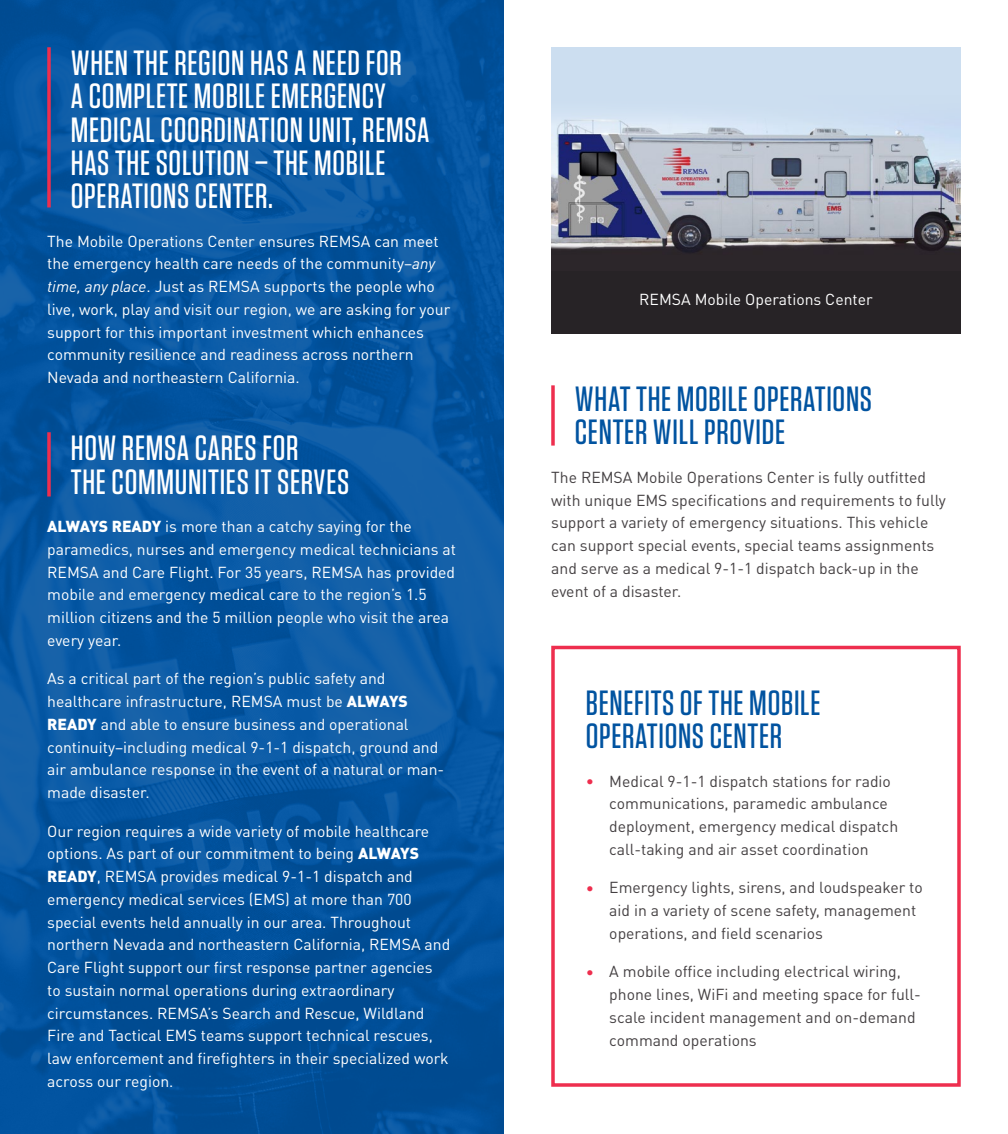
<style>
.page{position:relative;width:1008px;height:1134px;background:#fff}
.page>*{position:absolute;margin:0;border:0;box-sizing:border-box;transform-origin:0 0}
.t1{font:500 35px/33.2px "Tungsten";letter-spacing:.02em;color:#fff}
.t2{font:500 35px/33.2px "Tungsten";letter-spacing:.02em;color:#0153a0}
.t3{font:15.75px/22.8px "DINOT";color:#fff}
.t4{font:15.75px/22.8px "DINOT";color:#444042}
.t5{font:15.75px "DINOT";color:#ee2e4e}
.s1{font-style:italic}
.s2{font-weight:900}
</style>
<div class="page">
<img style="left:0;top:0;width:504px;height:1134px">
<svg style="left:47px;top:432px;width:4px;height:65px"></svg>
<svg style="left:551px;top:645px;width:410px;height:442px"></svg>
<svg style="left:551px;top:385px;width:4px;height:61px"></svg>
<div style="left:551px;top:47px;width:410px;height:249px;background:#ccdef0"></div>
<img style="left:551px;top:117px;width:410px;height:154px">
<div style="left:551px;top:271px;width:410px;height:63px;background:#272326"></div>
<svg style="left:47px;top:47px;width:4px;height:160px"></svg>
<p class="t1" style="left:71px;top:47px;width:360px">WHEN THE REGION HAS A NEED FOR<br>A COMPLETE MOBILE EMERGENCY<br>MEDICAL COORDINATION UNIT, REMSA<br>HAS THE SOLUTION – THE MOBILE<br>OPERATIONS CENTER.</p>
<p class="t3" style="left:47px;top:229px;width:405px">The Mobile Operations Center ensures REMSA can meet the emergency health care needs of the community–<span class="s1">any time, any place</span>. Just as REMSA supports the people who live, work, play and visit our region, we are asking for your support for this important investment which enhances community resilience and readiness across northern Nevada and northeastern California.</p>
<p class="t1" style="left:71px;top:432px;width:280px">HOW REMSA CARES FOR<br>THE COMMUNITIES IT SERVES</p>
<p class="t3" style="left:47px;top:515px;width:410px"><span class="s2">ALWAYS READY</span> is more than a catchy saying for the paramedics, nurses and emergency medical technicians at REMSA and Care Flight. For 35 years, REMSA has provided mobile and emergency medical care to the region’s 1.5 million citizens and the 5 million people who visit the area every year.</p>
<p class="t3" style="left:47px;top:667px;width:399px">As a critical part of the region’s public safety and healthcare infrastructure, REMSA must be <span class="s2">ALWAYS READY</span> and able to ensure business and operational continuity–including medical 9-1-1 dispatch, ground and air ambulance response in the event of a natural or man&shy;made disaster.</p>
<p class="t3" style="left:47px;top:819px;width:405px">Our region requires a wide variety of mobile healthcare options. As part of our commitment to being <span class="s2">ALWAYS READY</span>, REMSA provides medical 9-1-1 dispatch and emergency medical services (EMS) at more than 700 special events held annually in our area. Throughout northern Nevada and northeastern California, REMSA and Care Flight support our first response partner agencies<br>to sustain normal operations during extraordinary circumstances. REMSA’s Search and Rescue, Wildland Fire and Tactical EMS teams support technical rescues, law enforcement and firefighters in their specialized work across our region.</p>
<p class="t3" style="left:639px;top:288px;width:235px">REMSA Mobile Operations Center</p>
<p class="t2" style="left:575px;top:383px;width:299px">WHAT THE MOBILE OPERATIONS<br>CENTER WILL PROVIDE</p>
<p class="t4" style="left:551px;top:466px;width:396px">The REMSA Mobile Operations Center is fully outfitted with unique EMS specifications and requirements to fully support a variety of emergency situations. This vehicle can support special events, special teams assignments and serve as a medical 9-1-1 dispatch back-up in the event of a disaster.</p>
<p class="t2" style="left:586px;top:687px;width:236px">BENEFITS OF THE MOBILE<br>OPERATIONS CENTER</p>
<p class="t4" style="left:609px;top:769px;width:290px">Medical 9-1-1 dispatch stations for radio communications, paramedic ambulance deployment, emergency medical dispatch call-taking and air asset coordination</p>
<p class="t4" style="left:609px;top:876px;width:315px">Emergency lights, sirens, and loudspeaker to aid in a variety of scene safety, management operations, and field scenarios</p>
<p class="t4" style="left:609px;top:960px;width:313px">A mobile office including electrical wiring, phone lines, WiFi and meeting space for full&shy;scale incident management and on-demand command operations</p>
<p class="t5" style="left:586px;top:771px;width:10px">•</p>
<p class="t5" style="left:586px;top:878px;width:10px">•</p>
<p class="t5" style="left:586px;top:962px;width:10px">•</p>
</div>
